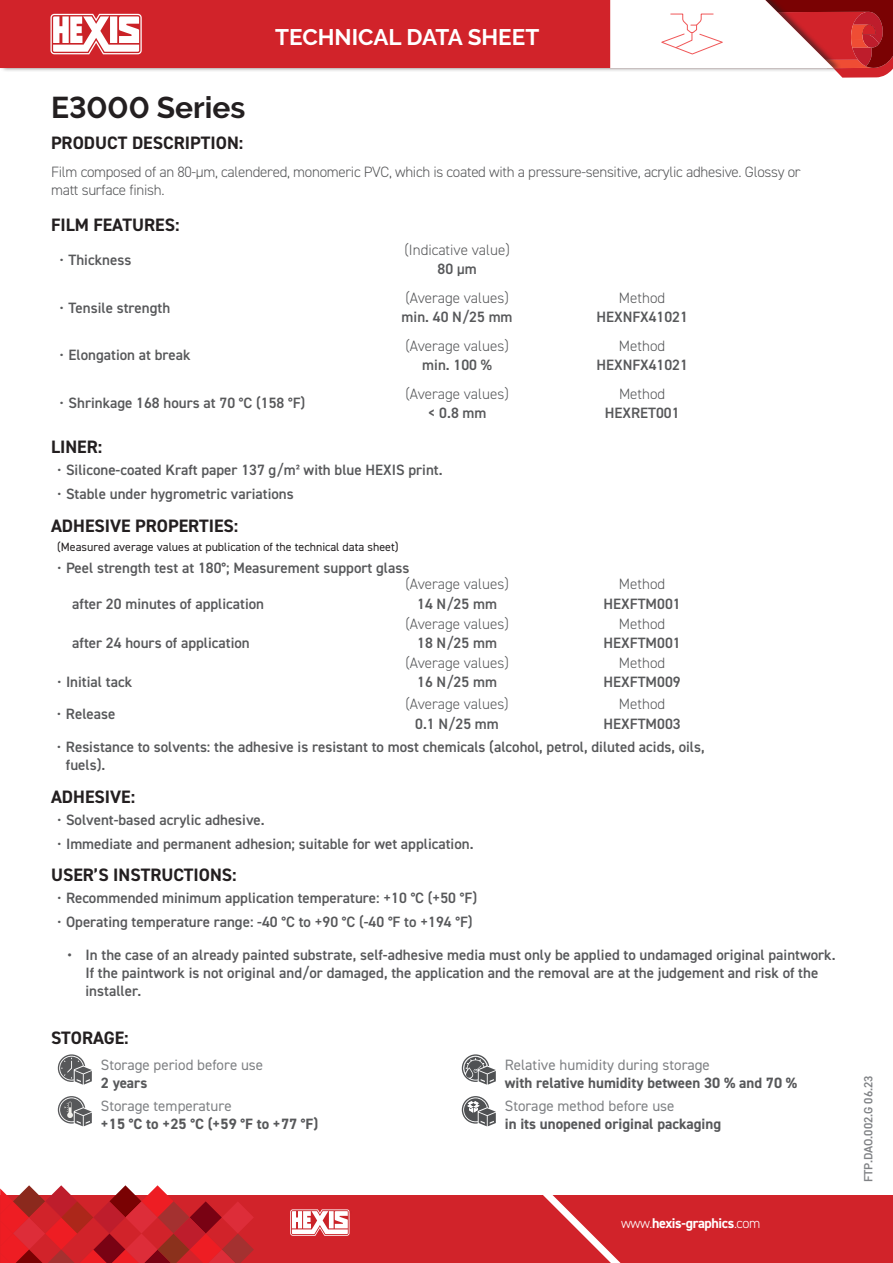
<style>
.page{position:relative;width:893px;height:1263px;background:#fff}
.page>*{position:absolute;margin:0;border:0;box-sizing:border-box;transform-origin:0 0}
.t1{font:700 30px "Raleway";color:#231f20}
.t2{font:700 22.5px "Raleway";color:#fff}
.t3{font:700 18px "DIN2014";color:#231f20}
.t4{font:600 15px/18px "DIN2014";color:#57585a}
.t5{font:300 15px/18px "DIN2014";letter-spacing:-.005em;color:#57585a}
.t6{font:700 15px "DIN2014";color:#57585a}
.t7{font:15px "DIN2014";color:#808285}
.t8{font:700 14.1px "DIN2014";letter-spacing:-.025em;color:#fff}
.t9{font:12px "DIN2014";color:#231f20}
.t10{font:600 12px "DIN2014";color:#808285}
.s1{font-weight:400}
.s2{font-weight:300}
</style>
<div class="page">
<div style="left:0;top:0;width:841px;height:73px;background:#231f20;opacity:.6"></div>
<div style="left:0;top:0;width:610px;height:68px;background:#d1232a"></div>
<div style="left:0;top:1195px;width:893px;height:68px;background:#d1232a"></div>
<svg style="left:543px;top:1195px;width:78px;height:68px"></svg>
<svg style="left:50px;top:14px;width:95px;height:40px"></svg>
<svg style="left:290px;top:1209px;width:60px;height:27px;background:#edb5b6"></svg>
<svg style="left:0;top:1185px;width:254px;height:78px"></svg>
<svg style="left:610px;top:0;width:283px;height:78px"></svg>
<svg style="left:58px;top:1054px;width:34px;height:31px"></svg>
<svg style="left:58px;top:1096px;width:34px;height:30px"></svg>
<svg style="left:462px;top:1054px;width:34px;height:31px"></svg>
<svg style="left:462px;top:1096px;width:34px;height:30px"></svg>
<h2 class="t2" style="left:275px;top:24px;width:265px">TECHNICAL DATA SHEET</h2>
<h1 class="t1" style="left:51px;top:90px;width:196px">E3000 Series</h1>
<p class="t3" style="left:51px;top:130px;width:194px">PRODUCT DESCRIPTION:</p>
<p class="t5" style="left:51px;top:163px;width:751px">Film composed of an 80-µm, calendered, monomeric PVC, which is coated with a pressure-sensitive, acrylic adhesive. Glossy or matt surface finish.</p>
<p class="t3" style="left:51px;top:212px;width:130px">FILM FEATURES:</p>
<p class="t4" style="left:60px;top:250px;width:73px"><span class="s1">•</span> Thickness</p>
<p class="t5" style="left:404px;top:241px;width:107px">(Indicative value)</p>
<p class="t4" style="left:438px;top:260px;width:41px">80 µm</p>
<p class="t4" style="left:60px;top:298px;width:112px"><span class="s1">•</span> Tensile strength</p>
<p class="t4" style="left:60px;top:346px;width:133px"><span class="s1">•</span> Elongation at break</p>
<p class="t4" style="left:60px;top:394px;width:247px"><span class="s1">•</span> Shrinkage 168 hours at 70 °C (158 °F)</p>
<p class="t5" style="left:405px;top:289px;width:105px">(Average values)</p>
<p class="t4" style="left:402px;top:308px;width:113px">min. 40 N/25 mm</p>
<p class="t5" style="left:405px;top:337px;width:105px">(Average values)</p>
<p class="t4" style="left:422px;top:356px;width:71px">min. 100 %</p>
<p class="t5" style="left:405px;top:385px;width:105px">(Average values)</p>
<p class="t4" style="left:428px;top:403px;width:60px">&lt; 0.8 mm</p>
<p class="t3" style="left:51px;top:435px;width:53px">LINER:</p>
<p class="t4" style="left:57px;top:461px;width:387px"><span class="s1">•</span> Silicone-coated Kraft paper 137 g/m² with blue HEXIS print.</p>
<p class="t4" style="left:57px;top:484px;width:238px"><span class="s1">•</span> Stable under hygrometric variations</p>
<p class="t3" style="left:51px;top:514px;width:189px">ADHESIVE PROPERTIES:</p>
<p class="t9" style="left:57px;top:540px;width:343px">(Measured average values at publication of the technical data sheet)</p>
<p class="t4" style="left:57px;top:559px;width:354px"><span class="s1">•</span> Peel strength test at 180°; Measurement support glass</p>
<p class="t4" style="left:72px;top:594px;width:193px">after 20 minutes of application</p>
<p class="t5" style="left:405px;top:575px;width:105px">(Average values)</p>
<p class="t4" style="left:417px;top:594px;width:81px">14 N/25 mm</p>
<p class="t4" style="left:72px;top:633px;width:179px">after 24 hours of application</p>
<p class="t4" style="left:57px;top:673px;width:77px"><span class="s1">•</span> Initial tack</p>
<p class="t5" style="left:405px;top:615px;width:105px">(Average values)</p>
<p class="t4" style="left:417px;top:633px;width:81px">18 N/25 mm</p>
<p class="t5" style="left:405px;top:654px;width:105px">(Average values)</p>
<p class="t4" style="left:417px;top:673px;width:81px">16 N/25 mm</p>
<p class="t5" style="left:619px;top:289px;width:48px">Method</p>
<p class="t4" style="left:596px;top:308px;width:93px">HEXNFX41021</p>
<p class="t5" style="left:619px;top:337px;width:48px">Method</p>
<p class="t4" style="left:596px;top:356px;width:93px">HEXNFX41021</p>
<p class="t5" style="left:619px;top:385px;width:48px">Method</p>
<p class="t4" style="left:605px;top:403px;width:76px">HEXRET001</p>
<p class="t5" style="left:619px;top:575px;width:48px">Method</p>
<p class="t4" style="left:603px;top:594px;width:79px">HEXFTM001</p>
<p class="t5" style="left:619px;top:615px;width:48px">Method</p>
<p class="t4" style="left:603px;top:633px;width:79px">HEXFTM001</p>
<p class="t5" style="left:619px;top:654px;width:48px">Method</p>
<p class="t4" style="left:603px;top:673px;width:79px">HEXFTM009</p>
<p class="t5" style="left:405px;top:695px;width:105px">(Average values)</p>
<p class="t4" style="left:415px;top:714px;width:85px">0.1 N/25 mm</p>
<p class="t5" style="left:619px;top:695px;width:48px">Method</p>
<p class="t4" style="left:603px;top:714px;width:79px">HEXFTM003</p>
<p class="t4" style="left:66px;top:738px;width:640px;text-indent:-9px"><span class="s1">•</span> Resistance to solvents: the adhesive is resistant to most chemicals (alcohol, petrol, diluted acids, oils, fuels).</p>
<p class="t3" style="left:51px;top:785px;width:86px">ADHESIVE:</p>
<p class="t4" style="left:57px;top:810px;width:209px"><span class="s1">•</span> Solvent-based acrylic adhesive.</p>
<p class="t4" style="left:57px;top:834px;width:418px"><span class="s1">•</span> Immediate and permanent adhesion; suitable for wet application.</p>
<p class="t3" style="left:51px;top:863px;width:187px">USER’S INSTRUCTIONS:</p>
<p class="t4" style="left:57px;top:889px;width:422px"><span class="s1">•</span> Recommended minimum application temperature: +10 °C (+50 °F)</p>
<p class="t4" style="left:57px;top:912px;width:417px"><span class="s1">•</span> Operating temperature range: -40 °C to +90 °C (-40 °F to +194 °F)</p>
<p class="t4" style="left:86px;top:945px;width:751px;text-indent:-18px">• In the case of an already painted substrate, self-adhesive media must only be applied to undamaged original paintwork.<br>If the paintwork is not original and/or damaged, the application and the removal are at the judgement and risk of the installer.</p>
<p class="t3" style="left:51px;top:1026px;width:79px">STORAGE:</p>
<p class="t7" style="left:101px;top:1055px;width:164px">Storage period before use</p>
<p class="t6" style="left:101px;top:1072px;width:48px">2 years</p>
<p class="t7" style="left:101px;top:1097px;width:132px">Storage temperature</p>
<p class="t6" style="left:101px;top:1114px;width:219px">+15 °C to +25 °C (+59 °F to +77 °F)</p>
<p class="t4" style="left:57px;top:704px;width:60px"><span class="s1">•</span> Release</p>
<p class="t7" style="left:505px;top:1055px;width:207px">Relative humidity during storage</p>
<p class="t6" style="left:505px;top:1072px;width:294px">with relative humidity between 30 % and 70 %</p>
<p class="t7" style="left:505px;top:1097px;width:171px">Storage method before use</p>
<p class="t6" style="left:505px;top:1114px;width:218px">in its unopened original packaging</p>
<p class="t8" style="left:621px;top:1214px;width:141px"><span class="s2">www.</span>hexis-graphics<span class="s2">.com</span></p>
<p class="t10" style="left:860px;top:1182px;width:108px;rotate:-90deg">FTP.DAO.002.G 06.23</p>
</div>
